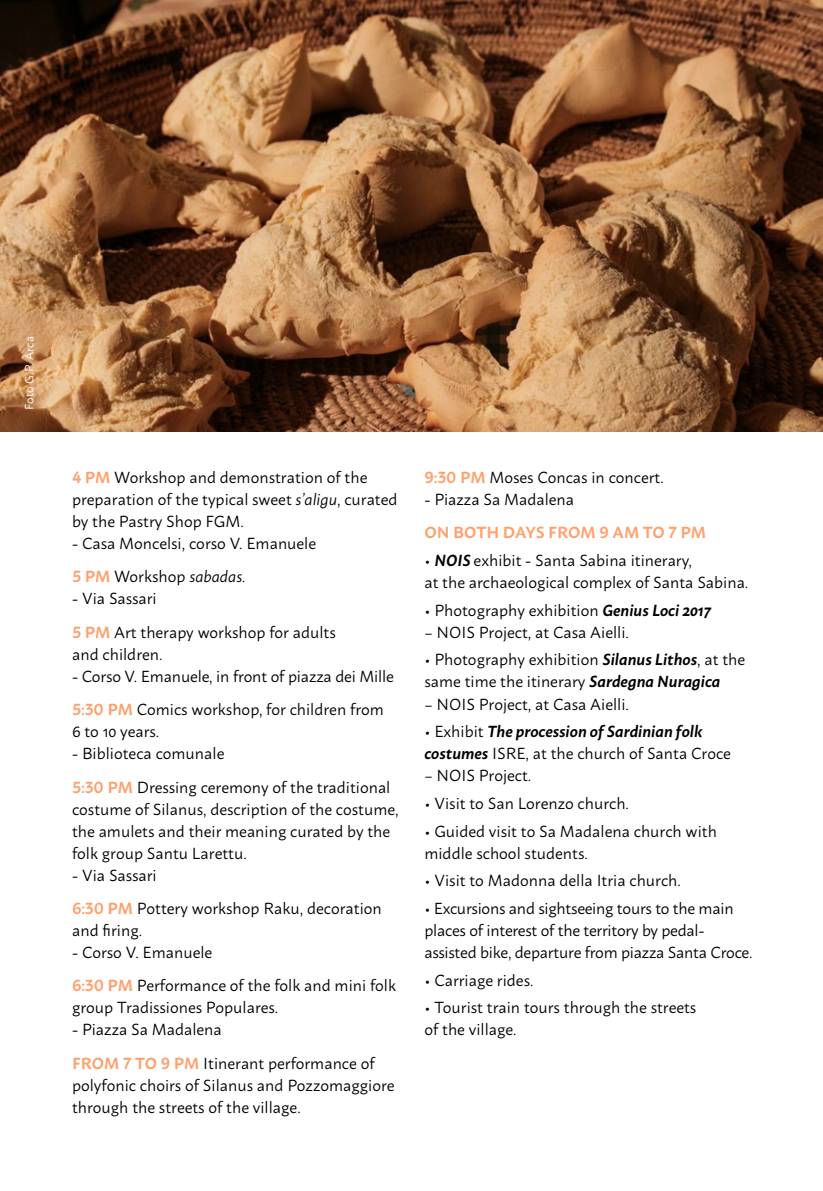
<style>
.page{position:relative;width:823px;height:1191px;background:#fff}
.page>*{position:absolute;margin:0;border:0;box-sizing:border-box;transform-origin:0 0}
.t1{font:16px/22px "Macho";color:#000}
.t2{font:600 16px "Macho";letter-spacing:-.005em;color:#ffa06c}
.t3{font:12px "Macho";color:#fff}
.s1{font-weight:600;color:#ffa06c}
.s2{font-style:italic}
.s3{font-weight:600;font-style:italic}
</style>
<div class="page">
<img style="left:0;top:0;width:822px;height:432px">
<p class="t3" style="left:19px;top:410px;width:75px;rotate:-90deg">Foto G.P. Arca</p>
<p class="t1" style="left:72px;top:465px;width:327px"><span class="s1">4 PM</span> Workshop and demonstration of the preparation of the typical sweet <span class="s2">s’aligu</span>, curated by the Pastry Shop FGM.</p>
<p class="t1" style="left:72px;top:525px;width:245px;line-height:33.4px">- Casa Moncelsi, corso V. Emanuele<br><span class="s1">5 PM</span> Workshop <span class="s2">sabadas.</span></p>
<p class="t1" style="left:72px;top:580px;width:265px;line-height:33.4px">- Via Sassari<br><span class="s1">5 PM</span> Art therapy workshop for adults</p>
<p class="t1" style="left:72px;top:641px;width:92px">and children.</p>
<p class="t1" style="left:72px;top:658px;width:323px;line-height:33.4px">- Corso V. Emanuele, in front of piazza dei Mille<br><span class="s1">5:30 PM</span> Comics workshop, for children from</p>
<p class="t1" style="left:72px;top:719px;width:89px">6 to 10 years.</p>
<p class="t1" style="left:72px;top:735px;width:320px;line-height:33.4px">- Biblioteca comunale<br><span class="s1">5:30 PM</span> Dressing ceremony of the traditional</p>
<p class="t1" style="left:72px;top:796px;width:328px">costume of Silanus, description of the costume, the amulets and their meaning curated by the folk group Santu Larettu.</p>
<p class="t1" style="left:72px;top:856px;width:311px;line-height:33.4px">- Via Sassari<br><span class="s1">6:30 PM</span> Pottery workshop Raku, decoration</p>
<p class="t1" style="left:72px;top:917px;width:71px">and firing.</p>
<p class="t1" style="left:72px;top:934px;width:325px;line-height:33.4px">- Corso V. Emanuele<br><span class="s1">6:30 PM</span> Performance of the folk and mini folk</p>
<p class="t1" style="left:72px;top:995px;width:207px">group Tradissiones Populares.</p>
<p class="t1" style="left:72px;top:1011px;width:304px;line-height:33.4px">- Piazza Sa Madalena<br><span class="s1">FROM 7 TO 9 PM</span> Itinerant performance of</p>
<p class="t1" style="left:72px;top:1072px;width:324px">polyfonic choirs of Silanus and Pozzomaggiore through the streets of the village.</p>
<p class="t1" style="left:424px;top:465px;width:241px"><span class="s1">9:30 PM</span> Moses Concas in concert.</p>
<p class="t1" style="left:424px;top:487px;width:151px">- Piazza Sa Madalena</p>
<p class="t2" style="left:424px;top:518px;width:283px">ON BOTH DAYS FROM 9 AM TO 7 PM</p>
<p class="t1" style="left:424px;top:548px;width:325px">• <span class="s3">NOIS</span> exhibit - Santa Sabina itinerary,<br>at the archaeological complex of Santa Sabina.</p>
<p class="t1" style="left:424px;top:597px;width:288px">• Photography exhibition <span class="s3">Genius Loci 2017</span></p>
<p class="t1" style="left:424px;top:619px;width:206px">– NOIS Project, at Casa Aielli.</p>
<p class="t1" style="left:424px;top:647px;width:322px">• Photography exhibition <span class="s3">Silanus Lithos</span>, at the same time the itinerary <span class="s3">Sardegna Nuragica</span></p>
<p class="t1" style="left:424px;top:691px;width:206px">– NOIS Project, at Casa Aielli.</p>
<p class="t1" style="left:424px;top:719px;width:308px">• Exhibit <span class="s3">The procession of Sardinian folk costumes</span> ISRE, at the church of Santa Croce</p>
<p class="t1" style="left:424px;top:763px;width:108px">– NOIS Project.</p>
<p class="t1" style="left:424px;top:790px;width:206px">• Visit to San Lorenzo church.</p>
<p class="t1" style="left:424px;top:818px;width:294px">• Guided visit to Sa Madalena church with middle school students.</p>
<p class="t1" style="left:424px;top:868px;width:258px">• Visit to Madonna della Itria church.</p>
<p class="t1" style="left:424px;top:895px;width:329px">• Excursions and sightseeing tours to the main places of interest of the territory by pedal&shy;assisted bike, departure from piazza Santa Croce.</p>
<p class="t1" style="left:424px;top:967px;width:110px">• Carriage rides.</p>
<p class="t1" style="left:424px;top:995px;width:273px">• Tourist train tours through the streets of the village.</p>
</div>
